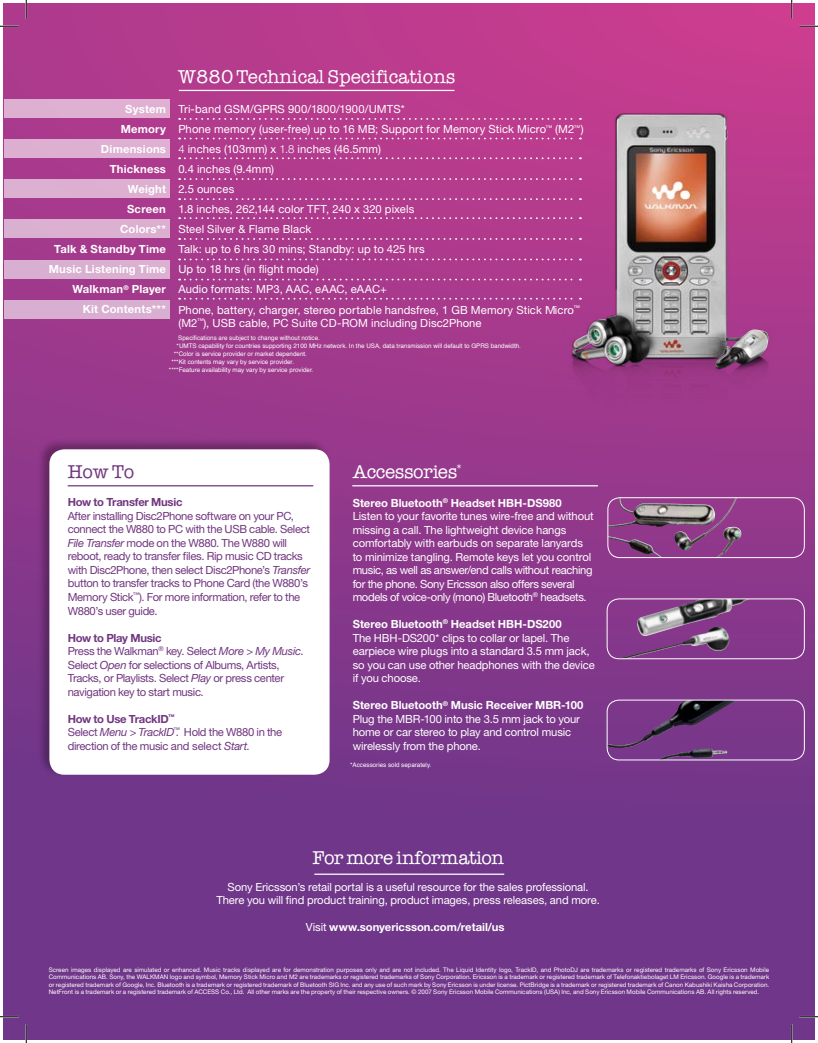
<style>
.page{position:relative;width:818px;height:1043px;background:#fff}
.page>*{position:absolute;margin:0;border:0;box-sizing:border-box;transform-origin:0 0}
.t1{font:18.75px "American Typewriter SE";letter-spacing:-.01em;color:#fff}
.t2{font:18.75px "American Typewriter SE";letter-spacing:-.035em;color:#fff}
.t3{font:18.75px "American Typewriter SE";color:#713780}
.t4{font:11.25px/13.5px "Helvetica Neue LT";letter-spacing:-.01em;color:#fff}
.t5{font:11.25px/13.5px "Helvetica Neue LT";letter-spacing:-.03em;color:#713780}
.t6{font:11.25px/20px "Helvetica Neue LT";letter-spacing:.01em;color:#fff}
.t7{font:700 11.25px/20px "Helvetica Neue LT";letter-spacing:.015em;color:#fff;text-align:right}
.t8{font:700 11.25px "Helvetica Neue LT";letter-spacing:-.02em;color:#713780}
.t9{font:6.25px/7.5px "Helvetica Neue LT";color:#fff;text-align:justify}
.t10{font:6.25px "Helvetica";color:#fff}
.s1{font-weight:300}
.s2{font-style:italic}
.s3{font-weight:700}
.s4{font-weight:400}
</style>
<div class="page">
<div style="left:4px;top:4px;width:810px;height:1035px;background:linear-gradient(to bottom,#c03c8f,#633689)"></div>
<div style="left:4px;top:99px;width:165px;height:18px;background:#deb0d1"></div>
<div style="left:4px;top:139px;width:165px;height:18px;background:#ddb0d1"></div>
<div style="left:4px;top:180px;width:165px;height:18px;background:#dcb0d1"></div>
<div style="left:4px;top:220px;width:165px;height:18px;background:#dbb0d1"></div>
<div style="left:4px;top:260px;width:165px;height:18px;background:#dab0d1"></div>
<div style="left:4px;top:300px;width:165px;height:18px;background:#d9afd1"></div>
<hr style="left:179px;top:90px;width:275px;height:1px;background:#fff">
<div style="left:37px;top:438px;width:298px;height:344px;background:#000;opacity:.3"></div>
<div style="left:49px;top:449px;width:280px;height:325px;background:#fff;border-radius:15px"></div>
<hr style="left:68px;top:485px;width:245px;height:1px;background:#713780">
<hr style="left:352px;top:485px;width:246px;height:1px;background:#fff">
<img style="left:608px;top:497px;width:128px;height:53px">
<div style="left:607px;top:497px;width:197px;height:61px;border:1px solid #fff;border-radius:12px"></div>
<img style="left:618px;top:600px;width:131px;height:57px">
<div style="left:606px;top:598px;width:198px;height:61px;border:1px solid #fff;border-radius:12px"></div>
<img style="left:607px;top:700px;width:129px;height:60px">
<div style="left:606px;top:699px;width:198px;height:61px;border:1px solid #fff;border-radius:12px"></div>
<svg style="left:179px;top:118px;width:370px;height:2px"></svg>
<svg style="left:179px;top:138px;width:370px;height:1px"></svg>
<svg style="left:179px;top:157px;width:370px;height:2px"></svg>
<svg style="left:179px;top:178px;width:370px;height:2px"></svg>
<svg style="left:179px;top:198px;width:370px;height:2px"></svg>
<svg style="left:179px;top:217px;width:370px;height:2px"></svg>
<svg style="left:179px;top:238px;width:370px;height:2px"></svg>
<svg style="left:179px;top:258px;width:370px;height:2px"></svg>
<svg style="left:179px;top:278px;width:370px;height:2px"></svg>
<svg style="left:179px;top:298px;width:370px;height:1px"></svg>
<hr style="left:314px;top:873px;width:190px;height:1px;background:#fff">
<img style="left:549px;top:99px;width:243px;height:350px">
<img style="left:572px;top:114px;width:197px;height:254px">
<svg style="left:0;top:25px;width:19px;height:2px"></svg>
<svg style="left:799px;top:25px;width:19px;height:2px"></svg>
<svg style="left:0;top:1015px;width:19px;height:2px"></svg>
<svg style="left:799px;top:1015px;width:19px;height:2px"></svg>
<svg style="left:25px;top:0;width:2px;height:19px"></svg>
<svg style="left:25px;top:1024px;width:2px;height:18px"></svg>
<svg style="left:790px;top:0;width:2px;height:19px"></svg>
<svg style="left:790px;top:1024px;width:2px;height:18px"></svg>
<h2 class="t7" style="left:49px;top:99px;width:119px">System<br>Memory<br>Dimensions<br>Thickness<br>Weight<br>Screen<br>Colors**<br>Talk &amp; Standby Time<br>Music Listening Time<br>Walkman<sup>®</sup> Player<br>Kit Contents***</h2>
<h1 class="t1" style="left:178px;top:65px;width:279px">W880 Technical Specifications</h1>
<p class="t6" style="left:178px;top:99px;width:406px">Tri-band GSM/GPRS 900/1800/1900/UMTS*<br>Phone memory (user-free) up to 16 MB; Support for Memory Stick Micro<sup>™</sup> (M2<sup>™</sup>)<br><span class="s1">4</span> inches (103mm) x <span class="s1">1.8</span> inches (46.5mm)<br>0.4 inches (9.4mm)<br>2.5 ounces<br>1.8 inches, 262,144 color TFT, 240 x 320 pixels<br>Steel Silver &amp; Flame Black<br>Talk: up to 6 hrs 30 mins; Standby: up to 425 hrs<br>Up to 18 hrs (in flight mode)<br>Audio formats: MP3, AAC, eAAC, eAAC+<br>Phone, battery, charger, stereo portable handsfree, 1 GB Memory Stick Micro<sup>™</sup></p>
<h2 class="t6" style="left:178px;top:313px;width:305px">(M2<sup>™</sup>), USB cable, PC Suite CD-ROM including Disc2Phone</h2>
<p class="t10" style="left:178px;top:332px;width:143px">Specifications are subject to change without notice.</p>
<p class="t10" style="left:176px;top:340px;width:346px">*UMTS capability for countries supporting 2100 MHz network. In the USA, data transmission will default to GPRS bandwidth.</p>
<p class="t10" style="left:174px;top:348px;width:135px">**Color is service provider or market dependent.</p>
<p class="t10" style="left:171px;top:357px;width:124px">***Kit contents may vary by service provider.</p>
<p class="t10" style="left:169px;top:365px;width:146px">****Feature availability may vary by service provider.</p>
<h1 class="t3" style="left:68px;top:460px;width:68px">How To</h1>
<h2 class="t8" style="left:68px;top:495px;width:116px">How to Transfer Music</h2>
<p class="t5" style="left:68px;top:509px;width:244px">After installing Disc2Phone software on your PC, connect the W880 to PC with the USB cable. Select <span class="s2">File Transfer</span> mode on the W880. The W880 will reboot, ready to transfer files. Rip music CD tracks with Disc2Phone, then select Disc2Phone’s <span class="s2">Transfer </span>button to transfer tracks to Phone Card (the W880’s Memory Stick<sup>™</sup>). For more information, refer to the W880’s user guide.</p>
<h2 class="t5" style="left:68px;top:630px;width:237px"><span class="s3">How to Play Music<br></span>Press the Walkman<sup>®</sup> key. Select <span class="s2">More &gt; My Music</span>.<br>Select <span class="s2">Open</span> for selections of Albums, Artists, Tracks, or Playlists. Select <span class="s2">Play</span> or press center navigation key to start music.</h2>
<h2 class="t5" style="left:68px;top:711px;width:216px"><span class="s3">How to Use TrackID</span><sup>™<br></sup>Select <span class="s2">Menu &gt; TrackID</span><sup>™</sup>. Hold the W880 in the direction of the music and select <span class="s2">Start</span>.</h2>
<h1 class="t1" style="left:352px;top:460px;width:110px">Accessories<sup>*</sup></h1>
<p class="t4" style="left:352px;top:496px;width:242px"><span class="s3">Stereo Bluetooth</span><sup>®</sup> <span class="s3">Headset HBH-DS980<br></span>Listen to your favorite tunes wire-free and without missing a call. The lightweight device hangs comfortably with earbuds on separate lanyards to minimize tangling. Remote keys let you control music, as well as answer/end calls without reaching for the phone. Sony Ericsson also offers several models of voice-only (mono) Bluetooth<sup>®</sup> headsets.</p>
<h2 class="t4" style="left:352px;top:617px;width:243px"><span class="s3">Stereo Bluetooth</span><sup>®</sup> <span class="s3">Headset HBH-DS200<br></span>The HBH-DS200* clips to collar or lapel. The earpiece wire plugs into a standard 3.5 mm jack, so you can use other headphones with the device if you choose.</h2>
<h2 class="t4" style="left:352px;top:698px;width:232px"><span class="s3">Stereo Bluetooth</span><sup>®</sup> <span class="s3">Music Receiver MBR-100<br></span>Plug the MBR-100 into the 3.5 mm jack to your home or car stereo to play and control music wirelessly from the phone.</h2>
<p class="t10" style="left:350px;top:759px;width:83px">*Accessories sold separately.</p>
<h1 class="t2" style="left:312px;top:846px;width:193px">For more information</h1>
<h2 class="t4" style="left:216px;top:879px;width:385px;text-align:center">Sony Ericsson’s retail portal is a useful resource for the sales professional.<br>There you will find product training, product images, press releases, and more.</h2>
<h2 class="t7" style="left:306px;top:916px;width:200px"><span class="s4">Visit</span> www.sonyericsson.com/retail/us</h2>
<p class="t9" style="left:49px;top:965px;width:722px">Screen images displayed are simulated or enhanced. Music tracks displayed are for demonstration purposes only and are not included. The Liquid Identity logo, TrackID, and PhotoDJ are trademarks or registered trademarks of Sony Ericsson Mobile Communications AB. Sony, the WALKMAN logo and symbol, Memory Stick Micro and M2 are trademarks or registered trademarks of Sony Corporation. Ericsson is a trademark or registered trademark of Telefonaktiebolaget LM Ericsson. Google is a trademark or registered trademark of Google, Inc. Bluetooth is a trademark or registered trademark of Bluetooth SIG Inc. and any use of such mark by Sony Ericsson is under license. PictBridge is a trademark or registered trademark of Canon Kabushiki Kaisha Corporation.<br>NetFront is a trademark or a registered trademark of ACCESS Co., Ltd. All other marks are the property of their respective owners. © 2007 Sony Ericsson Mobile Communications (USA) Inc, and Sony Ericsson Mobile Communications AB. All rights reserved.</p>
</div>
